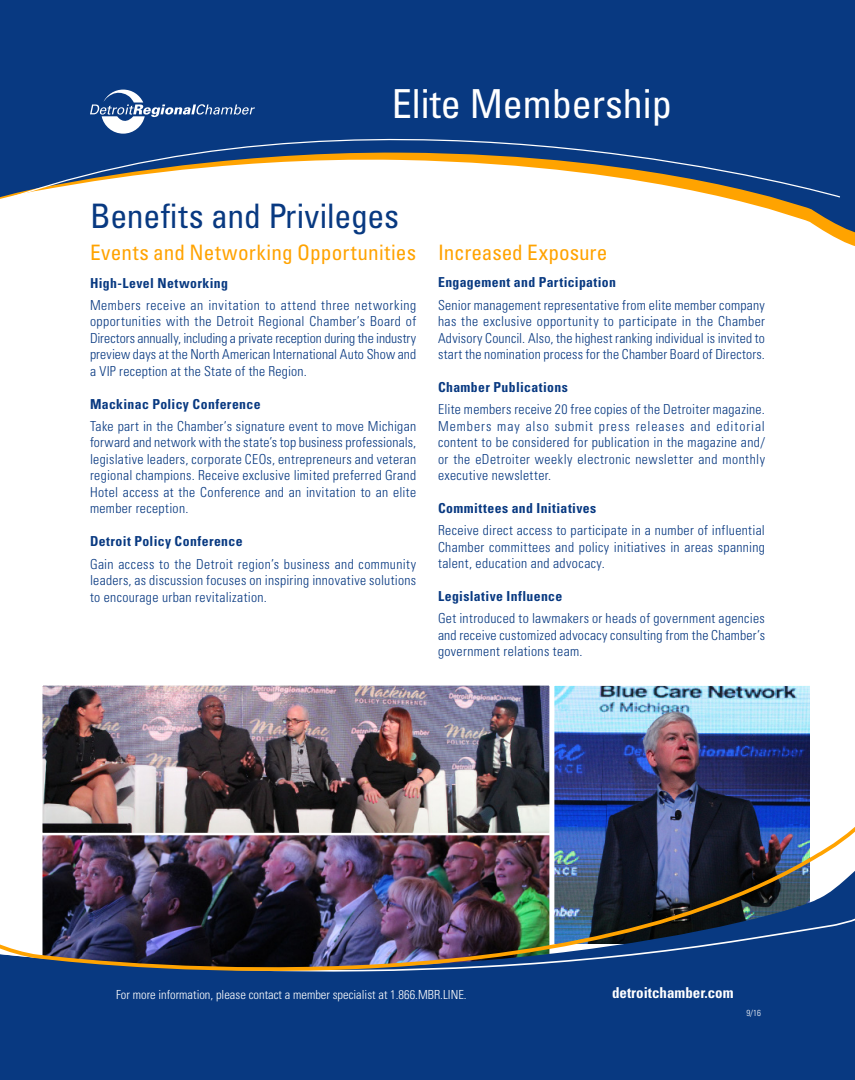
<style>
.page{position:relative;width:855px;height:1080px;background:#fff}
.page>*{position:absolute;margin:0;border:0;box-sizing:border-box;transform-origin:0 0}
.Membership{font:condensed 40px "Univers LT Std";color:#fff}
.t1{font:condensed 33.75px "Univers LT Std";letter-spacing:-.005em;color:#083981}
.Heading{font:condensed 21.25px "Univers LT Std";letter-spacing:.005em;color:#ffa300}
.t2{font:700 condensed 15px "Univers LT Std";color:#fff}
.Body{font:300 condensed 13.75px/16.5px "Univers LT Std";letter-spacing:.02em;color:#083981;text-align:justify}
.Subheading{font:700 condensed 13.75px "Univers LT Std";letter-spacing:.025em;color:#083981}
.t3{font:300 condensed 12.5px "Univers LT Std";color:#fff}
.t4{font:300 condensed 8.75px "Univers LT Std";color:#fff}
</style>
<div class="page">
<img style="left:42px;top:685px;width:508px;height:56px">
<img style="left:554px;top:685px;width:256px;height:56px">
<svg style="left:0;top:0;width:855px;height:246px;fill:#083981"></svg>
<svg style="left:12px;top:68px;width:829px;height:130px"></svg>
<svg style="left:90px;top:90px;width:165px;height:44px;background:#335b97"></svg>
<div style="left:0;top:1023px;width:855px;height:57px;background:#083981"></div>
<img style="left:0;top:741px;width:855px;height:282px">
<p class="Membership" style="left:392px;top:78px;width:281px">Elite Membership</p>
<p class="t1" style="left:90px;top:195px;width:311px">Benefits and Privileges</p>
<p class="Heading" style="left:90px;top:239px;width:328px">Events and Networking Opportunities</p>
<p class="Subheading" style="left:90px;top:274px;width:139px">High-Level Networking</p>
<p class="Body" style="left:90px;top:297px;width:328px">Members receive an invitation to attend three networking opportunities with the Detroit Regional Chamber’s Board of Directors annually, including a private reception during the industry preview days at the North American International Auto Show and a VIP reception at the State of the Region.</p>
<p class="Subheading" style="left:90px;top:395px;width:172px">Mackinac Policy Conference</p>
<p class="Body" style="left:90px;top:418px;width:328px">Take part in the Chamber’s signature event to move Michigan forward and network with the state’s top business professionals, legislative leaders, corporate CEOs, entrepreneurs and veteran regional champions. Receive exclusive limited preferred Grand Hotel access at the Conference and an invitation to an elite member reception.</p>
<p class="Subheading" style="left:90px;top:533px;width:154px">Detroit Policy Conference</p>
<p class="Body" style="left:90px;top:555px;width:328px">Gain access to the Detroit region’s business and community leaders, as discussion focuses on inspiring innovative solutions to encourage urban revitalization.</p>
<p class="Heading" style="left:438px;top:239px;width:171px">Increased Exposure</p>
<p class="Subheading" style="left:438px;top:274px;width:180px">Engagement and Participation</p>
<p class="Body" style="left:438px;top:296px;width:329px">Senior management representative from elite member company has the exclusive opportunity to participate in the Chamber Advisory Council. Also, the highest ranking individual is invited to start the nomination process for the Chamber Board of Directors.</p>
<p class="Subheading" style="left:438px;top:379px;width:131px">Chamber Publications</p>
<p class="Body" style="left:438px;top:401px;width:328px">Elite members receive 20 free copies of the Detroiter magazine.<br>Members may also submit press releases and editorial content to be considered for publication in the magazine and/ or the eDetroiter weekly electronic newsletter and monthly executive newsletter.</p>
<p class="Subheading" style="left:438px;top:500px;width:160px">Committees and Initiatives</p>
<p class="Body" style="left:438px;top:522px;width:328px">Receive direct access to participate in a number of influential Chamber committees and policy initiatives in areas spanning talent, education and advocacy.</p>
<p class="Subheading" style="left:438px;top:588px;width:126px">Legislative Influence</p>
<p class="Body" style="left:438px;top:610px;width:328px">Get introduced to lawmakers or heads of government agencies and receive customized advocacy consulting from the Chamber’s government relations team.</p>
<p class="t3" style="left:116px;top:987px;width:352px">For more information, please contact a member specialist at 1.866.MBR.LINE.</p>
<p class="t2" style="left:612px;top:984px;width:123px">detroitchamber.com</p>
<p class="t4" style="left:746px;top:1007px;width:16px">9/16</p>
</div>
